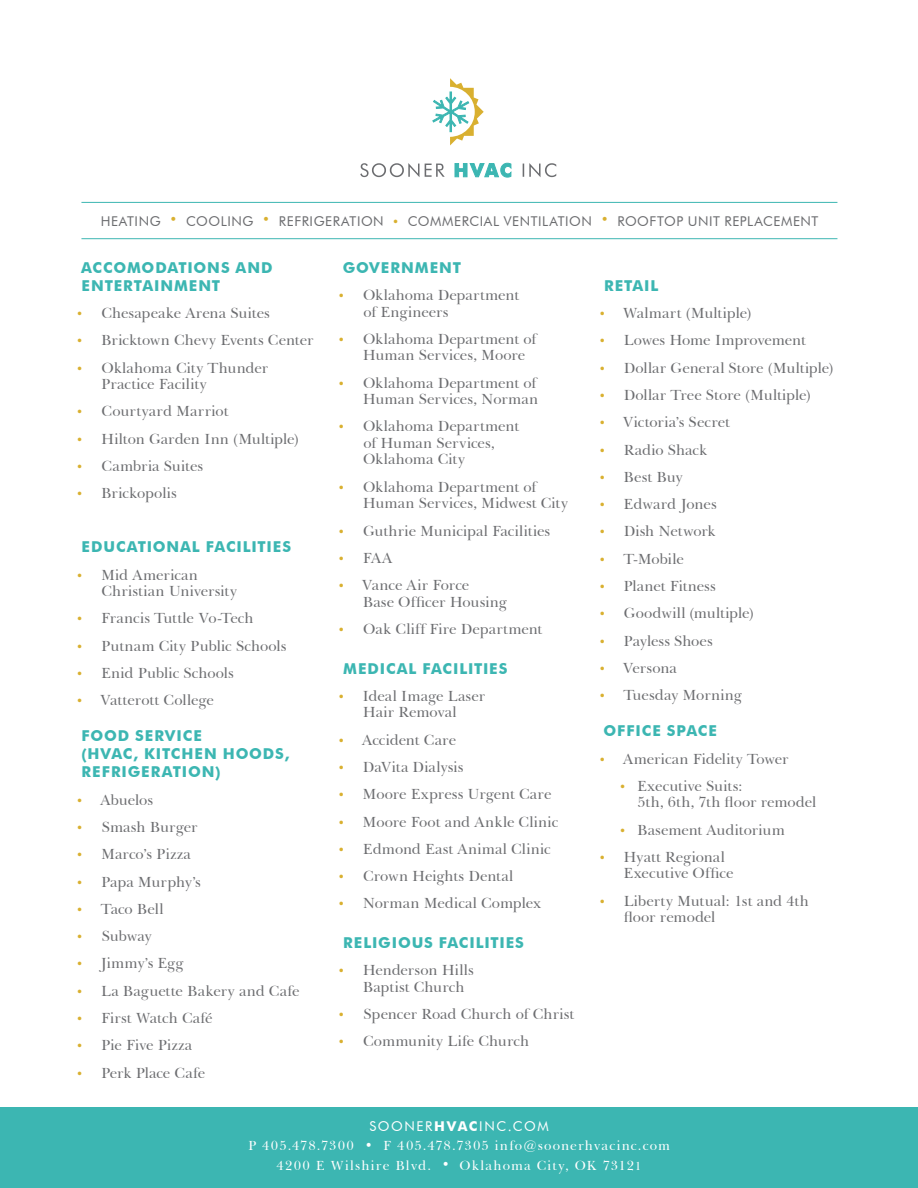
<style>
.page{position:relative;width:918px;height:1188px;background:#fff}
.page>*{position:absolute;margin:0;border:0;box-sizing:border-box;transform-origin:0 0}
.t1{font:15px/16.5px "Baskerville BT";color:#6c6d70}
.t2{font:700 15px/18px "Futura BT";letter-spacing:.055em;color:#3cb6b2}
.t3{font:13.5px "Baskerville BT";letter-spacing:.08em;color:#fff}
.t4{font:13.5px "Futura BT";letter-spacing:.04em;color:#6c6d70}
.t5{font:13.5px "Futura BT";letter-spacing:.12em;color:#fff}
.s1{color:#d9b030}
.s2{font-size:12px;color:#d9b030}
.s3{font-weight:700}
.s4{font-size:12px}
</style>
<div class="page">
<div style="left:0;top:1107px;width:918px;height:81px;background:#3cb6b2"></div>
<svg style="left:360px;top:78px;width:196px;height:100px"></svg>
<hr style="left:81px;top:202px;width:756px;height:1px;background:#3cb6b2">
<hr style="left:81px;top:238px;width:756px;height:1px;background:#3cb6b2">
<p class="t4" style="left:101px;top:213px;width:719px">HEATING <span class="s1">•</span> COOLING <span class="s1">•</span> REFRIGERATION <span class="s2">•</span> COMMERCIAL VENTILATION <span class="s1">•</span> ROOFTOP UNIT REPLACEMENT</p>
<p class="t2" style="left:81px;top:258px;width:193px">ACCOMODATIONS AND</p>
<p class="t2" style="left:82px;top:276px;width:140px">ENTERTAINMENT</p>
<p class="t1" style="left:76px;top:305px;width:195px"><span class="s2">•</span> Chesapeake Arena Suites</p>
<p class="t1" style="left:76px;top:332px;width:239px"><span class="s2">•</span> Bricktown Chevy Events Center</p>
<p class="t1" style="left:101px;top:359px;width:169px;text-indent:-25px"><span class="s2">•</span> Oklahoma City Thunder<br>Practice Facility</p>
<p class="t1" style="left:76px;top:403px;width:154px"><span class="s2">•</span> Courtyard Marriot</p>
<p class="t1" style="left:76px;top:430px;width:224px"><span class="s2">•</span> Hilton Garden Inn (Multiple)</p>
<p class="t1" style="left:76px;top:458px;width:129px"><span class="s2">•</span> Cambria Suites</p>
<p class="t1" style="left:76px;top:485px;width:102px"><span class="s2">•</span> Brickopolis</p>
<p class="t2" style="left:82px;top:538px;width:211px">EDUCATIONAL FACILITIES</p>
<p class="t1" style="left:102px;top:566px;width:137px;text-indent:-25px"><span class="s2">•</span> Mid American<br>Christian University</p>
<p class="t1" style="left:76px;top:610px;width:179px"><span class="s2">•</span> Francis Tuttle Vo-Tech</p>
<p class="t1" style="left:76px;top:637px;width:212px"><span class="s2">•</span> Putnam City Public Schools</p>
<p class="t1" style="left:76px;top:665px;width:159px"><span class="s2">•</span> Enid Public Schools</p>
<p class="t1" style="left:76px;top:692px;width:139px"><span class="s2">•</span> Vatterott College</p>
<p class="t2" style="left:81px;top:727px;width:209px">FOOD SERVICE<br>(HVAC, KITCHEN HOODS,<br>REFRIGERATION)</p>
<p class="t1" style="left:76px;top:791px;width:78px"><span class="s2">•</span> Abuelos</p>
<p class="t1" style="left:76px;top:819px;width:123px"><span class="s2">•</span> Smash Burger</p>
<p class="t1" style="left:76px;top:846px;width:116px"><span class="s2">•</span> Marco’s Pizza</p>
<p class="t1" style="left:76px;top:873px;width:126px"><span class="s2">•</span> Papa Murphy’s</p>
<p class="t1" style="left:76px;top:901px;width:89px"><span class="s2">•</span> Taco Bell</p>
<p class="t1" style="left:76px;top:928px;width:77px"><span class="s2">•</span> Subway</p>
<p class="t1" style="left:76px;top:955px;width:109px"><span class="s2">•</span> Jimmy’s Egg</p>
<p class="t1" style="left:76px;top:982px;width:225px"><span class="s2">•</span> La Baguette Bakery and Cafe</p>
<p class="t1" style="left:76px;top:1010px;width:138px"><span class="s2">•</span> First Watch Café</p>
<p class="t1" style="left:76px;top:1037px;width:118px"><span class="s2">•</span> Pie Five Pizza</p>
<p class="t1" style="left:76px;top:1064px;width:130px"><span class="s2">•</span> Perk Place Cafe</p>
<p class="t2" style="left:343px;top:258px;width:120px">GOVERNMENT</p>
<p class="t1" style="left:364px;top:287px;width:157px;text-indent:-26px"><span class="s2">•</span> Oklahoma Department of Engineers</p>
<p class="t1" style="left:363px;top:331px;width:175px;text-indent:-25px"><span class="s2">•</span> Oklahoma Department of<br>Human Services, Moore</p>
<p class="t1" style="left:338px;top:374px;width:202px;text-align:right"><span class="s2">•</span> Oklahoma Department of<br>Human Services, Norman</p>
<p class="t1" style="left:363px;top:418px;width:158px;text-indent:-25px"><span class="s2">•</span> Oklahoma Department of Human Services,<br>Oklahoma City</p>
<p class="t1" style="left:363px;top:478px;width:207px;text-indent:-25px"><span class="s2">•</span> Oklahoma Department of<br>Human Services, Midwest City</p>
<p class="t1" style="left:338px;top:522px;width:214px"><span class="s2">•</span> Guthrie Municipal Facilities</p>
<p class="t1" style="left:338px;top:550px;width:56px"><span class="s2">•</span> FAA</p>
<p class="t1" style="left:363px;top:577px;width:146px;text-indent:-25px"><span class="s2">•</span> Vance Air Force<br>Base Officer Housing</p>
<p class="t1" style="left:338px;top:621px;width:206px"><span class="s2">•</span> Oak Cliff Fire Department</p>
<p class="t2" style="left:343px;top:659px;width:166px">MEDICAL FACILITIES</p>
<p class="t1" style="left:338px;top:688px;width:149px;text-align:center"><span class="s2">•</span> Ideal Image Laser<br>Hair Removal</p>
<p class="t1" style="left:338px;top:731px;width:120px"><span class="s2">•</span> Accident Care</p>
<p class="t1" style="left:338px;top:759px;width:127px"><span class="s2">•</span> DaVita Dialysis</p>
<p class="t1" style="left:338px;top:786px;width:215px"><span class="s2">•</span> Moore Express Urgent Care</p>
<p class="t1" style="left:338px;top:813px;width:222px"><span class="s2">•</span> Moore Foot and Ankle Clinic</p>
<p class="t1" style="left:338px;top:841px;width:214px"><span class="s2">•</span> Edmond East Animal Clinic</p>
<p class="t1" style="left:338px;top:868px;width:177px"><span class="s2">•</span> Crown Heights Dental</p>
<p class="t1" style="left:338px;top:895px;width:205px"><span class="s2">•</span> Norman Medical Complex</p>
<p class="t2" style="left:343px;top:934px;width:182px">RELIGIOUS FACILITIES</p>
<p class="t1" style="left:363px;top:962px;width:113px;text-indent:-25px"><span class="s2">•</span> Henderson Hills<br>Baptist Church</p>
<p class="t1" style="left:338px;top:1006px;width:238px"><span class="s2">•</span> Spencer Road Church of Christ</p>
<p class="t1" style="left:338px;top:1033px;width:193px"><span class="s2">•</span> Community Life Church</p>
<p class="t2" style="left:604px;top:276px;width:56px">RETAIL</p>
<p class="t1" style="left:599px;top:305px;width:154px"><span class="s2">•</span> Walmart (Multiple)</p>
<p class="t1" style="left:599px;top:332px;width:209px"><span class="s2">•</span> Lowes Home Improvement</p>
<p class="t1" style="left:599px;top:359px;width:236px"><span class="s2">•</span> Dollar General Store (Multiple)</p>
<p class="t1" style="left:599px;top:387px;width:213px"><span class="s2">•</span> Dollar Tree Store (Multiple)</p>
<p class="t1" style="left:599px;top:414px;width:133px"><span class="s2">•</span> Victoria’s Secret</p>
<p class="t1" style="left:599px;top:441px;width:110px"><span class="s2">•</span> Radio Shack</p>
<p class="t1" style="left:599px;top:469px;width:86px"><span class="s2">•</span> Best Buy</p>
<p class="t1" style="left:599px;top:496px;width:119px"><span class="s2">•</span> Edward Jones</p>
<p class="t1" style="left:599px;top:523px;width:119px"><span class="s2">•</span> Dish Network</p>
<p class="t1" style="left:599px;top:550px;width:87px"><span class="s2">•</span> T-Mobile</p>
<p class="t1" style="left:599px;top:578px;width:119px"><span class="s2">•</span> Planet Fitness</p>
<p class="t1" style="left:599px;top:605px;width:157px"><span class="s2">•</span> Goodwill (multiple)</p>
<p class="t1" style="left:599px;top:632px;width:116px"><span class="s2">•</span> Payless Shoes</p>
<p class="t1" style="left:599px;top:660px;width:80px"><span class="s2">•</span> Versona</p>
<p class="t1" style="left:599px;top:687px;width:145px"><span class="s2">•</span> Tuesday Morning</p>
<p class="t2" style="left:604px;top:722px;width:115px">OFFICE SPACE</p>
<p class="t1" style="left:599px;top:750px;width:191px"><span class="s2">•</span> American Fidelity Tower</p>
<p class="t1" style="left:637px;top:778px;width:180px;text-indent:-18px"><span class="s2">•</span> Executive Suits:<br>5th, 6th, 7th floor remodel</p>
<p class="t1" style="left:619px;top:821px;width:167px"><span class="s2">•</span> Basement Auditorium</p>
<p class="t1" style="left:624px;top:849px;width:111px;text-indent:-25px"><span class="s2">•</span> Hyatt Regional<br>Executive Office</p>
<p class="t1" style="left:624px;top:892px;width:187px;text-indent:-25px"><span class="s2">•</span> Liberty Mutual: 1st and 4th floor remodel</p>
<p class="t5" style="left:369px;top:1118px;width:181px">SOONER<span class="s3">HVAC</span>INC.COM</p>
<p class="t3" style="left:248px;top:1138px;width:423px">P 405.478.7300 • F 405.478.7305 info@soonerhvacinc.com</p>
<p class="t3" style="left:277px;top:1157px;width:366px">4200 E Wilshire Blvd. • Oklahoma City, OK 7312<span class="s4">1</span></p>
</div>
